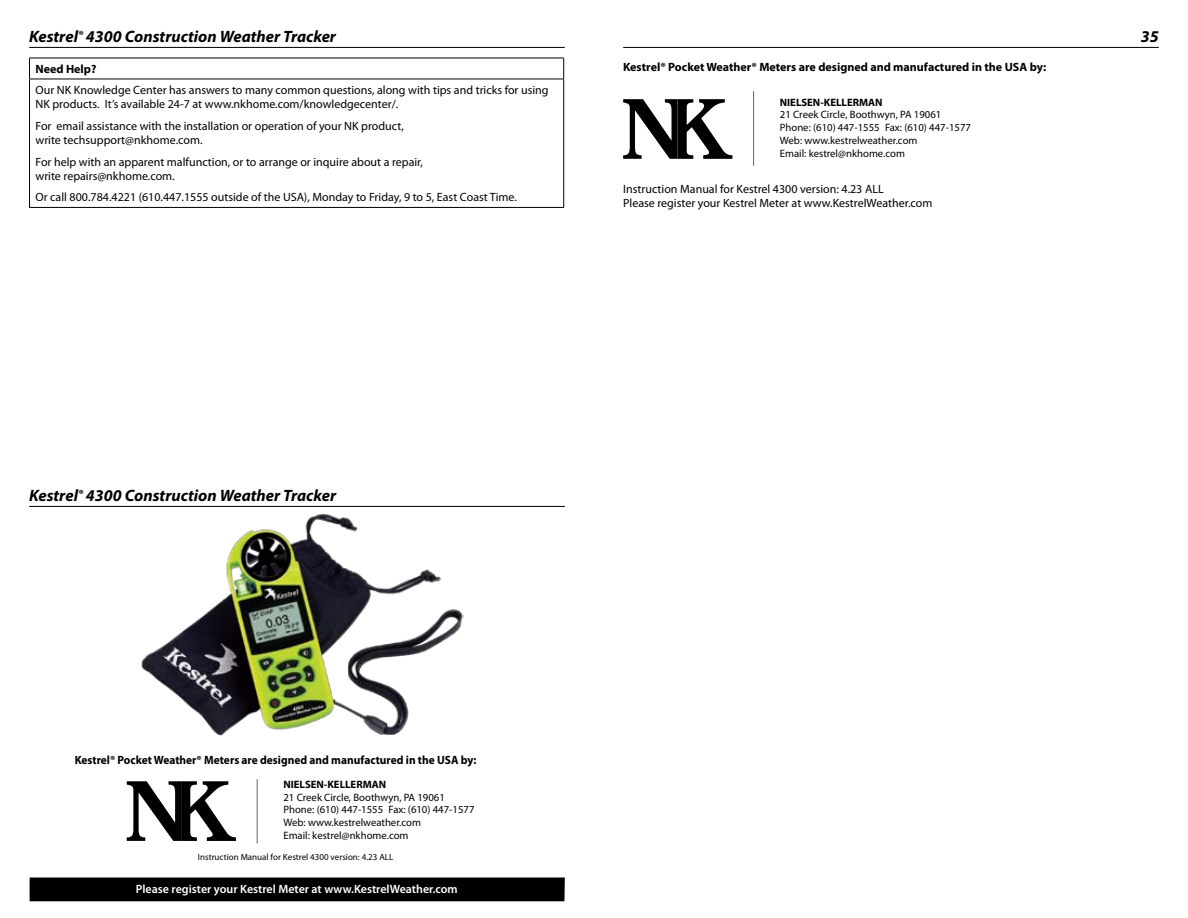
<style>
.page{position:relative;width:1188px;height:918px;background:#fff}
.page>*{position:absolute;margin:0;border:0;box-sizing:border-box;transform-origin:0 0}
.t1{font:italic 700 16.5px "Myriad Pro";color:#000}
.t2{font:12px/14.4px "Myriad Pro";color:#000}
.t3{font:700 12px "Myriad Pro";color:#000}
.t4{font:700 12px "Myriad Pro";color:#000;scale:.95 1}
.t5{font:600 12px "Myriad Pro";color:#fff}
.t6{font:10.65px/12.9px "Myriad Pro";color:#000}
.t7{font:700 10.65px "Myriad Pro";color:#000}
.t8{font:9px "Myriad Pro";color:#000}
</style>
<div class="page">
<hr style="left:29px;top:47px;width:536px;height:1px;background:#000">
<hr style="left:29px;top:58px;width:535px;height:1px;background:#000">
<svg style="left:29px;top:58px;width:1px;height:21px"></svg>
<svg style="left:563px;top:58px;width:1px;height:21px"></svg>
<hr style="left:29px;top:79px;width:535px;height:1px;background:#000">
<hr style="left:29px;top:79px;width:1px;height:128px;background:#000">
<hr style="left:563px;top:79px;width:1px;height:128px;background:#000">
<hr style="left:29px;top:207px;width:535px;height:1px;background:#000">
<hr style="left:623px;top:47px;width:536px;height:1px;background:#000">
<svg style="left:623px;top:99px;width:109px;height:60px"></svg>
<hr style="left:753px;top:91px;width:1px;height:75px;background:#636466">
<hr style="left:29px;top:506px;width:536px;height:1px;background:#000">
<img style="left:141px;top:514px;width:322px;height:222px">
<svg style="left:127px;top:781px;width:109px;height:60px"></svg>
<hr style="left:257px;top:779px;width:1px;height:64px;background:#636467">
<div style="left:30px;top:878px;width:535px;height:23px;background:#000"></div>
<h1 class="t1" style="left:29px;top:25px;width:308px">Kestrel<sup>®</sup> 4300 Construction Weather Tracker</h1>
<p class="t3" style="left:36px;top:61px;width:62px">Need Help?</p>
<p class="t2" style="left:36px;top:83px;width:515px">Our NK Knowledge Center has answers to many common questions, along with tips and tricks for using<br>NK products. It’s available 24-7 at www.nkhome.com/knowledgecenter/.</p>
<p class="t2" style="left:36px;top:118px;width:370px">For email assistance with the installation or operation of your NK product, write techsupport@nkhome.com.</p>
<p class="t2" style="left:36px;top:154px;width:389px">For help with an apparent malfunction, or to arrange or inquire about a repair, write repairs@nkhome.com.</p>
<p class="t2" style="left:36px;top:190px;width:483px">Or call 800.784.4221 (610.447.1555 outside of the USA), Monday to Friday, 9 to 5, East Coast Time.</p>
<p class="t3" style="left:623px;top:60px;width:425px">Kestrel® Pocket Weather® Meters are designed and manufactured in the USA by:</p>
<p class="t7" style="left:780px;top:95px;width:104px">NIELSEN-KELLERMAN</p>
<p class="t6" style="left:780px;top:108px;width:193px">21 Creek Circle, Boothwyn, PA 19061<br>Phone: (610) 447-1555 Fax: (610) 447-1577<br>Web: www.kestrelweather.com<br>Email: kestrel@nkhome.com</p>
<p class="t2" style="left:623px;top:182px;width:311px">Instruction Manual for Kestrel 4300 version: 4.23 ALL<br>Please register your Kestrel Meter at www.KestrelWeather.com</p>
<h1 class="t1" style="left:1141px;top:25px;width:19px">35</h1>
<h1 class="t1" style="left:29px;top:484px;width:308px">Kestrel<sup>®</sup> 4300 Construction Weather Tracker</h1>
<p class="t4" style="left:75px;top:752px;width:425px">Kestrel® Pocket Weather® Meters are designed and manufactured in the USA by:</p>
<p class="t7" style="left:283px;top:777px;width:104px">NIELSEN-KELLERMAN</p>
<p class="t6" style="left:283px;top:790px;width:193px">21 Creek Circle, Boothwyn, PA 19061<br>Phone: (610) 447-1555 Fax: (610) 447-1577<br>Web: www.kestrelweather.com<br>Email: kestrel@nkhome.com</p>
<p class="t8" style="left:198px;top:852px;width:197px">Instruction Manual for Kestrel 4300 version: 4.23 ALL</p>
<p class="t5" style="left:136px;top:881px;width:323px">Please register your Kestrel Meter at www.KestrelWeather.com</p>
</div>
